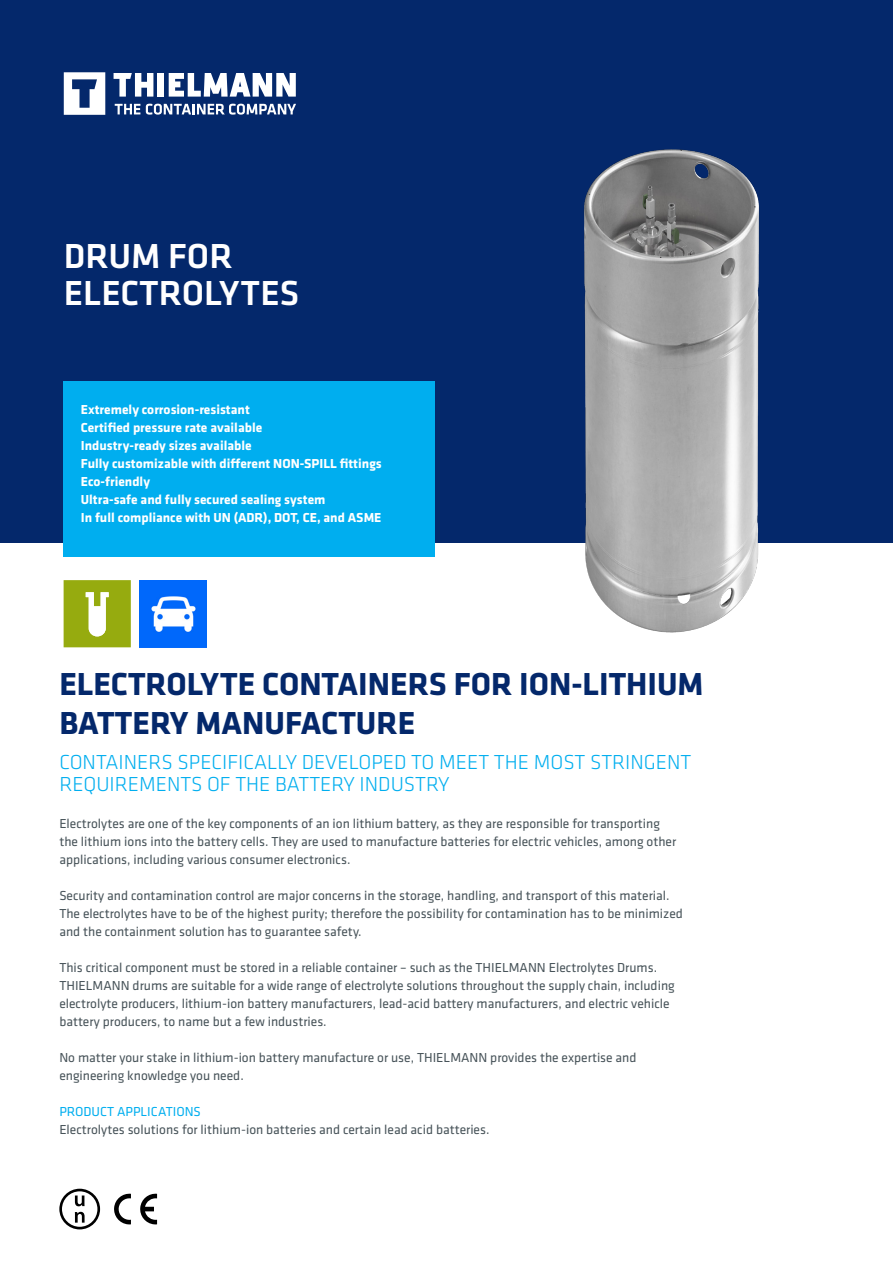
<style>
.page{position:relative;width:893px;height:1263px;background:#fff}
.page>*{position:absolute;margin:0;border:0;box-sizing:border-box;transform-origin:0 0}
.Titular{font:500 36px "Klavika";color:#fff}
.Subtitular{font:700 33px "Klavika";color:#04286b}
.t1{font:300 21px/22.5px "Klavika";color:#00aeef}
.t2{font:13.5px/18px "Klavika";color:#475359}
.t3{font:700 13.5px "Klavika";color:#fff}
.t4{font:13.5px "Klavika";color:#00aeef}
</style>
<div class="page">
<div style="left:0;top:0;width:893px;height:543px;background:#04286b"></div>
<svg style="left:64px;top:72px;width:41px;height:43px"></svg>
<svg style="left:114px;top:73px;width:39px;height:24px"></svg>
<div style="left:158px;top:73px;width:6px;height:24px;background:#fff"></div>
<svg style="left:169px;top:73px;width:127px;height:24px"></svg>
<svg style="left:115px;top:104px;width:25px;height:10px"></svg>
<svg style="left:146px;top:104px;width:150px;height:11px"></svg>
<svg style="left:59px;top:1189px;width:41px;height:40px"></svg>
<svg style="left:64px;top:580px;width:67px;height:67px;background:#a6b834"></svg>
<svg style="left:140px;top:1193px;width:17px;height:31px"></svg>
<svg style="left:114px;top:1193px;width:17px;height:31px"></svg>
<img style="left:580px;top:138px;width:188px;height:495px">
<img style="left:139px;top:580px;width:68px;height:67px">
<div style="left:64px;top:382px;width:371px;height:175px;background:#00aeef"></div>
<p class="Titular" style="left:64px;top:231px;width:170px">DRUM FOR</p>
<p class="Titular" style="left:64px;top:269px;width:237px">ELECTROLYTES</p>
<p class="t3" style="left:81px;top:400px;width:171px">Extremely corrosion-resistant</p>
<p class="t3" style="left:81px;top:418px;width:183px">Certified pressure rate available</p>
<p class="t3" style="left:81px;top:436px;width:172px">Industry-ready sizes available</p>
<p class="t3" style="left:81px;top:454px;width:302px">Fully customizable with different NON-SPILL fittings</p>
<p class="t3" style="left:81px;top:472px;width:71px">Eco-friendly</p>
<p class="t3" style="left:81px;top:490px;width:246px">Ultra-safe and fully secured sealing system</p>
<p class="t3" style="left:81px;top:508px;width:302px">In full compliance with UN (ADR), DOT, CE, and ASME</p>
<p class="Subtitular" style="left:59px;top:660px;width:646px">ELECTROLYTE CONTAINERS FOR ION-LITHIUM</p>
<p class="Subtitular" style="left:59px;top:699px;width:357px">BATTERY MANUFACTURE</p>
<p class="t1" style="left:59px;top:750px;width:634px">CONTAINERS SPECIFICALLY DEVELOPED TO MEET THE MOST STRINGENT<br>REQUIREMENTS OF THE BATTERY INDUSTRY</p>
<p class="t2" style="left:59px;top:814px;width:618px">Electrolytes are one of the key components of an ion lithium battery, as they are responsible for transporting the lithium ions into the battery cells. They are used to manufacture batteries for electric vehicles, among other applications, including various consumer electronics.</p>
<p class="t2" style="left:59px;top:886px;width:625px">Security and contamination control are major concerns in the storage, handling, and transport of this material.<br>The electrolytes have to be of the highest purity; therefore the possibility for contamination has to be minimized and the containment solution has to guarantee safety.</p>
<p class="t2" style="left:59px;top:958px;width:617px">This critical component must be stored in a reliable container – such as the THIELMANN Electrolytes Drums.<br>THIELMANN drums are suitable for a wide range of electrolyte solutions throughout the supply chain, including electrolyte producers, lithium-ion battery manufacturers, lead-acid battery manufacturers, and electric vehicle battery producers, to name but a few industries.</p>
<p class="t2" style="left:59px;top:1048px;width:579px">No matter your stake in lithium-ion battery manufacture or use, THIELMANN provides the expertise and engineering knowledge you need.</p>
<p class="t4" style="left:59px;top:1103px;width:143px">PRODUCT APPLICATIONS</p>
<p class="t2" style="left:59px;top:1120px;width:432px">Electrolytes solutions for lithium-ion batteries and certain lead acid batteries.</p>
</div>
